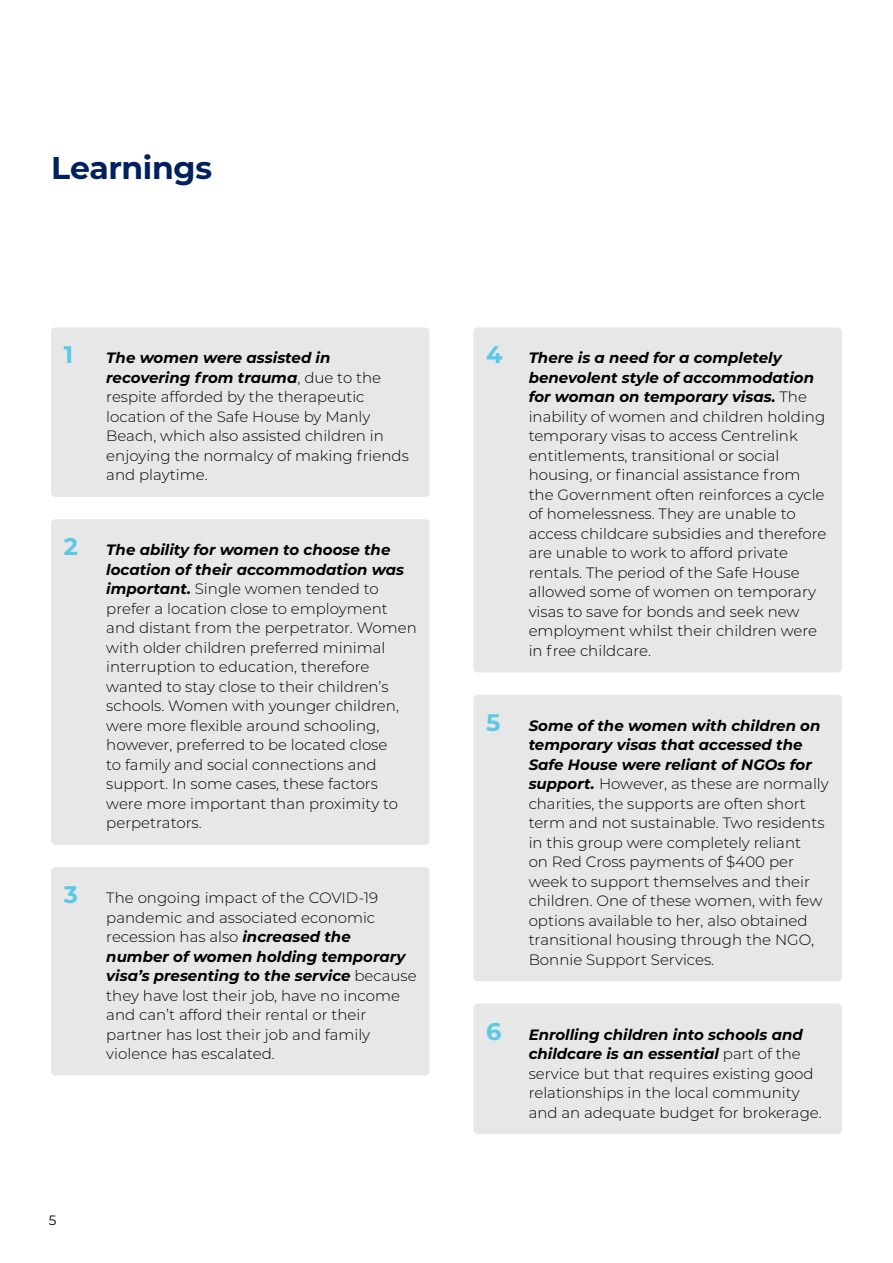
<style>
.page{position:relative;width:893px;height:1263px;background:#fff}
.page>*{position:absolute;margin:0;border:0;box-sizing:border-box;transform-origin:0 0}
.t1{font:700 31.5px "Montserrat";letter-spacing:-.01em;color:#002060}
.t2{font:700 24px "Montserrat";color:#59c9e6}
.t3{font:300 15px/19.5px "Montserrat";color:#000}
.t4{font:13.5px "Montserrat";color:#000}
.s1{font-weight:700;font-style:italic}
.s2{font-weight:700;font-size:24px;color:#59c9e6}
</style>
<div class="page">
<div style="left:51px;top:327px;width:378px;height:170px;background:#e7e7e7;border-radius:4px"></div>
<div style="left:51px;top:519px;width:378px;height:326px;background:#e7e7e7;border-radius:4px"></div>
<div style="left:51px;top:867px;width:378px;height:208px;background:#e7e7e7;border-radius:4px"></div>
<div style="left:473px;top:327px;width:369px;height:345px;background:#e7e7e7;border-radius:4px"></div>
<div style="left:473px;top:695px;width:369px;height:286px;background:#e7e7e7;border-radius:4px"></div>
<div style="left:473px;top:1003px;width:369px;height:131px;background:#e7e7e7;border-radius:4px"></div>
<h1 class="t1" style="left:51px;top:145px;width:163px">Learnings</h1>
<h2 class="t2" style="left:64px;top:338px;width:11px">1</h2>
<p class="t3" style="left:106px;top:348px;width:304px"><span class="s1">The women were assisted in recovering from trauma</span>, due to the respite afforded by the therapeutic location of the Safe House by Manly<br>Beach, which also assisted children in enjoying the normalcy of making friends and playtime.</p>
<p class="t3" style="left:106px;top:540px;width:312px;text-indent:-43px"><span class="s2">2</span> <span class="s1">The ability for women to choose the location of their accommodation was important.</span> Single women tended to prefer a location close to employment and distant from the perpetrator. Women with older children preferred minimal interruption to education, therefore wanted to stay close to their children’s schools. Women with younger children, were more flexible around schooling, however, preferred to be located close<br>to family and social connections and support. In some cases, these factors were more important than proximity to perpetrators.</p>
<p class="t3" style="left:106px;top:887px;width:312px;text-indent:-43px"><span class="s2">3</span> The ongoing impact of the COVID-19 pandemic and associated economic recession has also <span class="s1">increased the number of women holding temporary visa’s presenting to the service</span> because they have lost their job, have no income and can’t afford their rental or their partner has lost their job and family violence has escalated.</p>
<p class="t4" style="left:49px;top:1211px;width:9px">5</p>
<p class="t3" style="left:529px;top:348px;width:299px;text-indent:-43px"><span class="s2">4</span> <span class="s1">There is a need for a completely benevolent style of accommodation for woman on temporary visas.</span> The inability of women and children holding temporary visas to access Centrelink entitlements, transitional or social housing, or financial assistance from the Government often reinforces a cycle of homelessness. They are unable to access childcare subsidies and therefore are unable to work to afford private rentals. The period of the Safe House allowed some of women on temporary visas to save for bonds and seek new employment whilst their children were in free childcare.</p>
<p class="t3" style="left:529px;top:715px;width:302px;text-indent:-43px"><span class="s2">5</span> <span class="s1">Some of the women with children on temporary visas that accessed the Safe House were reliant of NGOs for support.</span> However, as these are normally charities, the supports are often short term and not sustainable. Two residents in this group were completely reliant<br>on Red Cross payments of $400 per week to support themselves and their children. One of these women, with few options available to her, also obtained transitional housing through the NGO, Bonnie Support Services.</p>
<p class="t3" style="left:529px;top:1024px;width:295px;text-indent:-43px"><span class="s2">6</span> <span class="s1">Enrolling children into schools and childcare is an essential</span> part of the service but that requires existing good relationships in the local community and an adequate budget for brokerage.</p>
</div>
